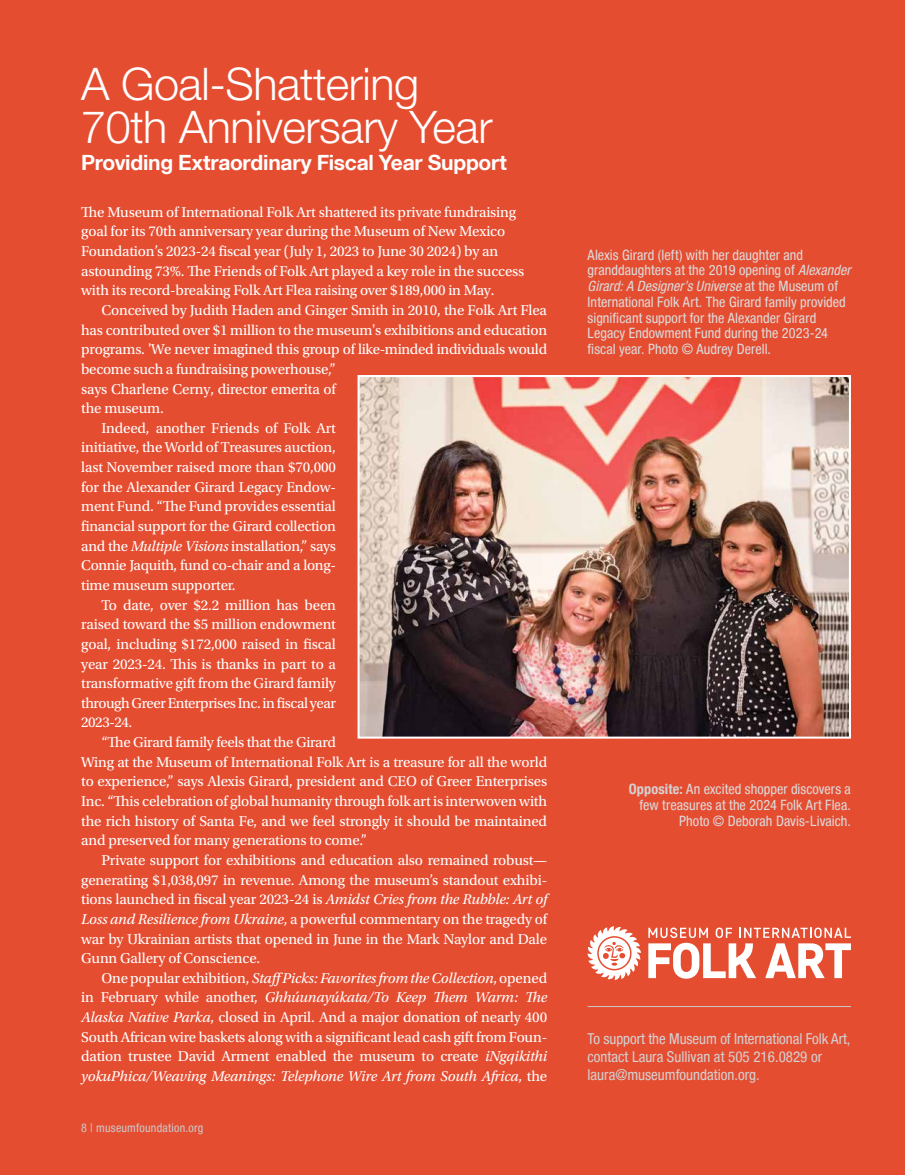
<style>
.page{position:relative;width:905px;height:1175px;background:#fff}
.page>*{position:absolute;margin:0;border:0;box-sizing:border-box;transform-origin:0 0}
.t1{font:300 45px/43.3px "Helvetica Neue LT Std";letter-spacing:-.01em;color:#fff}
.t2{font:700 21px "Helvetica Neue LT";letter-spacing:-.015em;color:#fff}
.t3{font:15px/19.6px "Utopia Std";letter-spacing:-.01em;color:#fff}
.t4{font:italic 15px "Utopia Std";letter-spacing:-.01em;color:#fff}
.t5{font:condensed 15px/18px "Helvetica Neue Condensed";color:#d4d1d2}
.t6{font:15px "Utopia Std";letter-spacing:-.03em;color:#fff}
.t7{font:condensed 14.25px/15.8px "Helvetica Neue Condensed";letter-spacing:.005em;color:#dddbdb}
.t8{font:italic condensed 14.25px "Helvetica Neue LT Pro";letter-spacing:.005em;color:#dddbdb}
.t9{font:condensed 12px "Helvetica Neue Condensed";letter-spacing:.02em;color:#cbc9ca}
.s1{font-style:italic}
.s2{font-style:normal}
.s3{font-family:"Helvetica Neue LT Pro";font-style:italic}
.s4{font-family:"Helvetica Neue Condensed";font-style:normal}
.s5{font-family:"Helvetica Neue";font-weight:700;color:#d4d1d2}
</style>
<div class="page">
<div style="left:0;top:0;width:904px;height:1174px;background:#e54d31"></div>
<hr style="left:587px;top:1006px;width:263px;height:1px;background:#cbc9ca">
<svg style="left:648px;top:927px;width:202px;height:51px"></svg>
<svg style="left:587px;top:926px;width:54px;height:54px"></svg>
<img style="left:360px;top:378px;width:488px;height:357px">
<div style="left:357px;top:375px;width:494px;height:363px;border:2px solid #fff"></div>
<h1 class="t1" style="left:81px;top:61px;width:413px">A Goal-Shattering<br>70th Anniversary Year</h1>
<h2 class="t2" style="left:81px;top:150px;width:427px">Providing Extraordinary Fiscal Year Support</h2>
<p class="t3" style="left:81px;top:202px;width:445px">The Museum of International Folk Art shattered its private fundraising goal for its 70th anniversary year during the Museum of New Mexico Foundation’s 2023-24 fiscal year (July 1, 2023 to June 30 2024) by an astounding 73%. The Friends of Folk Art played a key role in the success with its record-breaking Folk Art Flea raising over $189,000 in May.</p>
<p class="t3" style="left:101px;top:300px;width:447px">Conceived by Judith Haden and Ginger Smith in 2010, the Folk Art Flea</p>
<p class="t3" style="left:81px;top:320px;width:467px">has contributed over $1 million to the museum's exhibitions and education</p>
<p class="t3" style="left:81px;top:340px;width:467px">programs. 'We never imagined this group of like-minded individuals would</p>
<p class="t3" style="left:81px;top:359px;width:256px">become such a fundraising powerhouse,”</p>
<p class="t3" style="left:81px;top:379px;width:256px">says Charlene Cerny, director emerita of</p>
<p class="t3" style="left:81px;top:399px;width:84px">the museum.</p>
<p class="t3" style="left:101px;top:418px;width:236px">Indeed, another Friends of Folk Art</p>
<p class="t3" style="left:81px;top:438px;width:256px">initiative, the World of Treasures auction,</p>
<p class="t3" style="left:81px;top:457px;width:256px">last November raised more than $70,000</p>
<p class="t3" style="left:81px;top:477px;width:256px">for the Alexander Girard Legacy Endow-</p>
<p class="t3" style="left:81px;top:497px;width:256px">ment Fund. “The Fund provides essential</p>
<p class="t3" style="left:81px;top:516px;width:256px">financial support for the Girard collection</p>
<p class="t3" style="left:81px;top:536px;width:256px">and the <span class="s1">Multiple Visions</span> installation,” says</p>
<p class="t3" style="left:81px;top:556px;width:256px">Connie Jaquith, fund co-chair and a long-</p>
<p class="t3" style="left:81px;top:575px;width:156px">time museum supporter.</p>
<p class="t3" style="left:101px;top:595px;width:236px">To date, over $2.2 million has been</p>
<p class="t3" style="left:81px;top:615px;width:256px">raised toward the $5 million endowment</p>
<p class="t3" style="left:81px;top:634px;width:256px">goal, including $172,000 raised in fiscal</p>
<p class="t3" style="left:81px;top:654px;width:256px">year 2023-24. This is thanks in part to a</p>
<p class="t3" style="left:81px;top:673px;width:256px">transformative gift from the Girard family</p>
<p class="t6" style="left:81px;top:695px;width:256px">through Greer Enterprises Inc. in fiscal year</p>
<p class="t3" style="left:81px;top:713px;width:53px">2023-24.</p>
<p class="t3" style="left:101px;top:732px;width:236px">“The Girard family feels that the Girard</p>
<p class="t3" style="left:81px;top:752px;width:467px">Wing at the Museum of International Folk Art is a treasure for all the world</p>
<p class="t3" style="left:81px;top:772px;width:467px">to experience,” says Alexis Girard, president and CEO of Greer Enterprises</p>
<p class="t3" style="left:81px;top:791px;width:467px">Inc. “This celebration of global humanity through folk art is interwoven with</p>
<p class="t3" style="left:81px;top:811px;width:467px">the rich history of Santa Fe, and we feel strongly it should be maintained</p>
<p class="t3" style="left:81px;top:831px;width:287px">and preserved for many generations to come.”</p>
<p class="t3" style="left:101px;top:850px;width:447px">Private support for exhibitions and education also remained robust—</p>
<p class="t3" style="left:81px;top:870px;width:467px">generating $1,038,097 in revenue. Among the museum’s standout exhibi-</p>
<p class="t3" style="left:81px;top:889px;width:467px">tions launched in fiscal year 2023-24 is <span class="s1">Amidst Cries from the Rubble: Art of</span></p>
<p class="t3" style="left:81px;top:909px;width:467px"><span class="s1">Loss and Resilience from Ukraine</span>, a powerful commentary on the tragedy of</p>
<p class="t3" style="left:81px;top:929px;width:467px">war by Ukrainian artists that opened in June in the Mark Naylor and Dale</p>
<p class="t3" style="left:81px;top:948px;width:180px">Gunn Gallery of Conscience.</p>
<p class="t4" style="left:101px;top:969px;width:447px"><span class="s2">One popular exhibition,</span> StaffPicks: Favorites from the Collection<span class="s2">, opened</span></p>
<p class="t4" style="left:81px;top:989px;width:467px"><span class="s2">in February while another,</span> Ghhúunayúkata/To Keep Them Warm: The</p>
<p class="t3" style="left:81px;top:1007px;width:467px"><span class="s1">Alaska Native Parka</span>, closed in April. And a major donation of nearly 400</p>
<p class="t3" style="left:81px;top:1027px;width:467px">South African wire baskets along with a significant lead cash gift from Foun-</p>
<p class="t3" style="left:81px;top:1047px;width:467px">dation trustee David Arment enabled the museum to create <span class="s1">iNgqikithi</span></p>
<p class="t4" style="left:81px;top:1068px;width:467px">yokuPhica/Weaving Meanings: Telephone Wire Art from South Africa<span class="s2">, the</span></p>
<p class="t9" style="left:81px;top:1120px;width:124px">8 | museumfoundation.org</p>
<p class="t7" style="left:587px;top:246px;width:264px">Alexis Girard (left) with her daughter and granddaughters at the 2019 opening of <span class="s3">Alexander</span></p>
<p class="t8" style="left:587px;top:278px;width:252px">Girard: A Designer’s Universe <span class="s4">at the Museum of</span></p>
<p class="t7" style="left:587px;top:294px;width:260px">International Folk Art. The Girard family provided significant support for the Alexander Girard Legacy Endowment Fund during the 2023-24 fiscal year. Photo © Audrey Derell.</p>
<p class="t7" style="left:628px;top:781px;width:224px;text-align:right"><span class="s5">Opposite:</span> An excited shopper discovers a few treasures at the 2024 Folk Art Flea.<br>Photo © Deborah Davis-Livaich.</p>
<p class="t5" style="left:587px;top:1030px;width:264px">To support the Museum of International Folk Art, contact Laura Sullivan at 505 216.0829 or laura@museumfoundation.org.</p>
</div>
